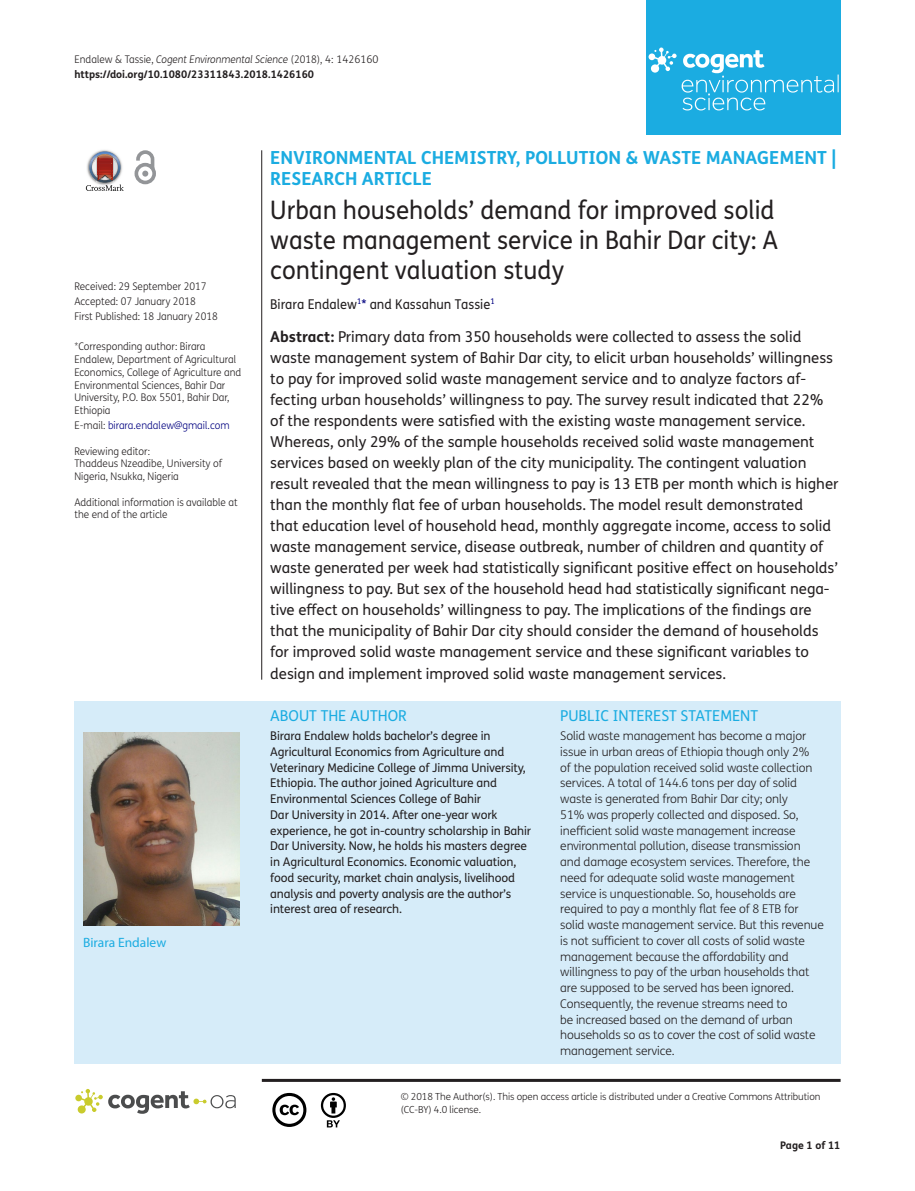
<style>
.page{position:relative;width:915px;height:1191px;background:#fff}
.page>*{position:absolute;margin:0;border:0;box-sizing:border-box;transform-origin:0 0}
.t1{font:25.5px/30px "FS Me Pro";color:#231f20;scale:.95 1}
.t2{font:700 18px/21px "FS Me Pro";color:#1bace1}
.t3{font:15px/21px "FS Me Pro";color:#231f20}
.t4{font:15px "FS Me Pro";color:#1bace1}
.t5{font:13.5px "FS Me Pro";color:#231f20;scale:.95 1}
.t6{font:13.5px "Myriad Pro";color:#1bace1}
.t7{font:300 12px/15.8px "FS Me Pro";letter-spacing:-.01em;color:#231f20}
.t8{font:12px/15.8px "FS Me Pro";letter-spacing:-.01em;color:#231f20}
.t9{font:300 10.5px/12.8px "FS Me Pro";color:#231f20;scale:.95 1}
.t10{font:700 10.5px/15px "FS Me Pro";color:#231f20}
.t11{font:300 10.5px "FS Me Pro";color:#000080;scale:.95 1}
.t12{font:300 9.75px/12.8px "FS Me Pro";letter-spacing:-.01em;color:#231f20}
.s1{font-weight:300}
.s2{font-weight:300;font-style:italic}
.s3{color:#231f20}
.s4{color:#000080}
.s5{font-weight:700}
</style>
<div class="page">
<div style="left:646px;top:0;width:194px;height:134px;background:#1bace1"></div>
<svg style="left:648px;top:48px;width:190px;height:62px"></svg>
<div style="left:74px;top:701px;width:766px;height:362px;background:#d6ecf9"></div>
<svg style="left:86px;top:151px;width:38px;height:40px"></svg>
<svg style="left:134px;top:150px;width:22px;height:34px"></svg>
<hr style="left:261px;top:150px;width:1px;height:529px;background:#231f20">
<hr style="left:262px;top:1078px;width:578px;height:3px;background:#231f20">
<svg style="left:75px;top:1089px;width:161px;height:24px"></svg>
<svg style="left:272px;top:1093px;width:34px;height:34px"></svg>
<svg style="left:321px;top:1093px;width:25px;height:34px"></svg>
<img style="left:84px;top:732px;width:155px;height:193px">
<p class="t10" style="left:74px;top:51px;width:305px"><span class="s1">Endalew &amp; Tassie,</span> <span class="s2">Cogent Environmental Science</span> <span class="s1">(2018), 4: 1426160 </span>https://doi.org/10.1080/23311843.2018.1426160</p>
<p class="t9" style="left:74px;top:279px;width:152px;line-height:14.9px">Received: 29 September 2017<br>Accepted: 07 January 2018<br>First Published: 18 January 2018</p>
<p class="t9" style="left:74px;top:340px;width:177px">*Corresponding author: Birara<br>Endalew, Department of Agricultural<br>Economics, College of Agriculture and<br>Environmental Sciences, Bahir Dar<br>University, P.O. Box 5501, Bahir Dar,<br>Ethiopia</p>
<p class="t11" style="left:74px;top:418px;width:165px"><span class="s3">E-mail:</span> birara.endalew@gmail.com</p>
<p class="t9" style="left:74px;top:444px;width:157px">Reviewing editor:<br>Thaddeus Nzeadibe, University of<br>Nigeria, Nsukka, Nigeria</p>
<p class="t9" style="left:74px;top:495px;width:173px">Additional information is available at the end of the article</p>
<p class="t6" style="left:83px;top:933px;width:85px">Birara Endalew</p>
<p class="t2" style="left:270px;top:146px;width:567px">ENVIRONMENTAL CHEMISTRY, POLLUTION &amp; WASTE MANAGEMENT |<br>RESEARCH ARTICLE</p>
<h1 class="t1" style="left:270px;top:195px;width:536px">Urban households’ demand for improved solid waste management service in Bahir Dar city: A contingent valuation study</h1>
<p class="t5" style="left:270px;top:294px;width:237px">Birara Endalew<sup>1</sup><span class="s4">*</span> and Kassahun Tassie<sup>1</sup></p>
<p class="t3" style="left:270px;top:326px;width:569px"><span class="s5">Abstract:</span> Primary data from 350 households were collected to assess the solid waste management system of Bahir Dar city, to elicit urban households’ willingness to pay for improved solid waste management service and to analyze factors af&shy;fecting urban households’ willingness to pay. The survey result indicated that 22% of the respondents were satisfied with the existing waste management service.<br>Whereas, only 29% of the sample households received solid waste management services based on weekly plan of the city municipality. The contingent valuation result revealed that the mean willingness to pay is 13 ETB per month which is higher than the monthly flat fee of urban households. The model result demonstrated<br>that education level of household head, monthly aggregate income, access to solid waste management service, disease outbreak, number of children and quantity of waste generated per week had statistically significant positive effect on households’ willingness to pay. But sex of the household head had statistically significant nega&shy;tive effect on households’ willingness to pay. The implications of the findings are that the municipality of Bahir Dar city should consider the demand of households for improved solid waste management service and these significant variables to design and implement improved solid waste management services.</p>
<p class="t4" style="left:270px;top:705px;width:138px">ABOUT THE AUTHOR</p>
<p class="t8" style="left:270px;top:728px;width:262px">Birara Endalew holds bachelor’s degree in Agricultural Economics from Agriculture and Veterinary Medicine College of Jimma University, Ethiopia. The author joined Agriculture and Environmental Sciences College of Bahir<br>Dar University in 2014. After one-year work experience, he got in-country scholarship in Bahir Dar University. Now, he holds his masters degree in Agricultural Economics. Economic valuation, food security, market chain analysis, livelihood analysis and poverty analysis are the author’s interest area of research.</p>
<p class="t4" style="left:560px;top:705px;width:199px">PUBLIC INTEREST STATEMENT</p>
<p class="t7" style="left:560px;top:728px;width:265px">Solid waste management has become a major issue in urban areas of Ethiopia though only 2%<br>of the population received solid waste collection services. A total of 144.6 tons per day of solid waste is generated from Bahir Dar city; only<br>51% was properly collected and disposed. So, inefficient solid waste management increase environmental pollution, disease transmission and damage ecosystem services. Therefore, the need for adequate solid waste management service is unquestionable. So, households are required to pay a monthly flat fee of 8 ETB for solid waste management service. But this revenue is not sufficient to cover all costs of solid waste management because the affordability and willingness to pay of the urban households that are supposed to be served has been ignored.<br>Consequently, the revenue streams need to<br>be increased based on the demand of urban households so as to cover the cost of solid waste management service.</p>
<p class="t12" style="left:400px;top:1090px;width:421px">© 2018 The Author(s). This open access article is distributed under a Creative Commons Attribution (CC-BY) 4.0 license.</p>
<p class="t10" style="left:780px;top:1137px;width:62px">Page 1 of 11</p>
</div>
